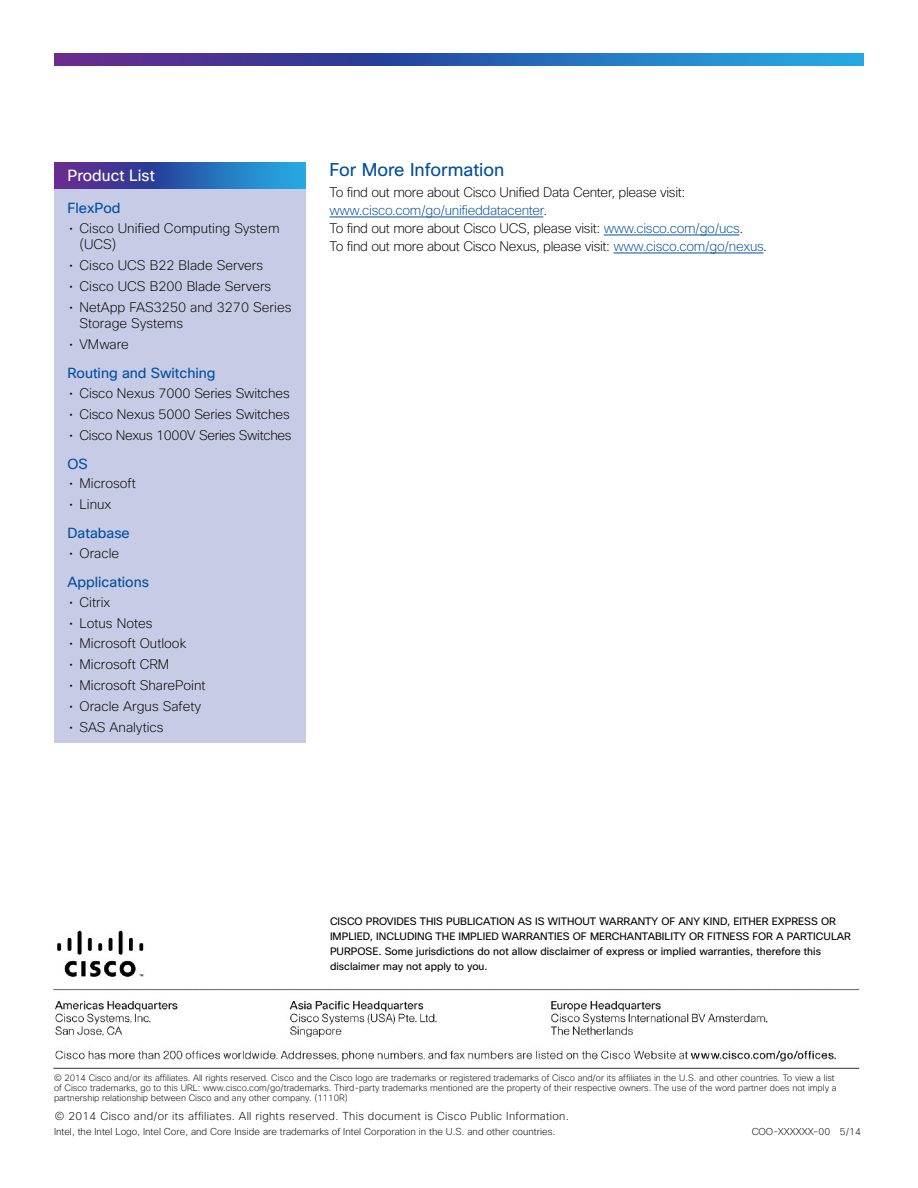
<style>
.page{position:relative;width:918px;height:1188px;background:#fff}
.page>*{position:absolute;margin:0;border:0;box-sizing:border-box;transform-origin:0 0}
.t1{font:18px "Cisco Sans";color:#024f9f}
.t2{font:15.75px "Cisco Sans";color:#fff}
.t3{font:14.25px "Cisco Sans";color:#024f9f}
.t4{font:200 13.5px/18px "Cisco Sans";letter-spacing:-.01em;color:#000}
.t5{font:200 11.25px "Cisco Sans";letter-spacing:.025em;color:#000}
.t6{font:10.5px/15px "Cisco Sans";color:#000}
.t7{font:200 9.75px "Cisco Sans";color:#000}
.t8{font:200 9px/9.8px "Cisco Sans";color:#000}
.s1{color:#024f9f}
</style>
<div class="page">
<svg style="left:54px;top:53px;width:810px;height:12px;background:#345eae"></svg>
<img style="left:53px;top:930px;width:807px;height:139px">
<hr style="left:329px;top:217px;width:214px;height:1px;background:#024f9f">
<hr style="left:604px;top:235px;width:135px;height:1px;background:#024f9f">
<hr style="left:614px;top:253px;width:149px;height:1px;background:#024f9f">
<div style="left:54px;top:188px;width:252px;height:554px;background:#c7cbe6"></div>
<svg style="left:54px;top:162px;width:252px;height:26px;background:#345eae"></svg>
<p class="t2" style="left:68px;top:166px;width:89px">Product List</p>
<p class="t3" style="left:68px;top:199px;width:55px">FlexPod</p>
<p class="t4" style="left:80px;top:220px;width:202px;line-height:16.5px;text-indent:-11px">• Cisco Unified Computing System (UCS)</p>
<p class="t4" style="left:69px;top:256px;width:196px">• Cisco UCS B22 Blade Servers</p>
<p class="t4" style="left:69px;top:277px;width:204px">• Cisco UCS B200 Blade Servers</p>
<p class="t4" style="left:80px;top:299px;width:213px;line-height:16.5px;text-indent:-11px">• NetApp FAS3250 and 3270 Series<br>Storage Systems</p>
<p class="t4" style="left:69px;top:335px;width:61px">• VMware</p>
<p class="t3" style="left:68px;top:364px;width:150px">Routing and Switching</p>
<p class="t4" style="left:69px;top:384px;width:222px">• Cisco Nexus 7000 Series Switches</p>
<p class="t4" style="left:69px;top:405px;width:222px">• Cisco Nexus 5000 Series Switches</p>
<p class="t4" style="left:69px;top:426px;width:224px">• Cisco Nexus 1000V Series Switches</p>
<p class="t3" style="left:68px;top:455px;width:22px">OS</p>
<p class="t4" style="left:69px;top:475px;width:68px">• Microsoft</p>
<p class="t4" style="left:69px;top:495px;width:44px">• Linux</p>
<p class="t3" style="left:68px;top:524px;width:64px">Database</p>
<p class="t4" style="left:69px;top:544px;width:52px">• Oracle</p>
<p class="t3" style="left:68px;top:573px;width:83px">Applications</p>
<p class="t4" style="left:69px;top:593px;width:43px">• Citrix</p>
<p class="t4" style="left:69px;top:614px;width:85px">• Lotus Notes</p>
<p class="t4" style="left:69px;top:635px;width:119px">• Microsoft Outlook</p>
<p class="t4" style="left:69px;top:655px;width:102px">• Microsoft CRM</p>
<p class="t4" style="left:69px;top:676px;width:138px">• Microsoft SharePoint</p>
<p class="t4" style="left:69px;top:697px;width:134px">• Oracle Argus Safety</p>
<p class="t4" style="left:69px;top:718px;width:96px">• SAS Analytics</p>
<h1 class="t1" style="left:329px;top:158px;width:176px">For More Information</h1>
<p class="t4" style="left:329px;top:184px;width:439px">To find out more about Cisco Unified Data Center, please visit: <span class="s1">www.cisco.com/go/unifieddatacenter</span>.<br>To find out more about Cisco UCS, please visit: <span class="s1">www.cisco.com/go/ucs</span>.<br>To find out more about Cisco Nexus, please visit: <span class="s1">www.cisco.com/go/nexus</span>.</p>
<p class="t6" style="left:330px;top:914px;width:523px">CISCO PROVIDES THIS PUBLICATION AS IS WITHOUT WARRANTY OF ANY KIND, EITHER EXPRESS OR IMPLIED, INCLUDING THE IMPLIED WARRANTIES OF MERCHANTABILITY OR FITNESS FOR A PARTICULAR PURPOSE. Some jurisdictions do not allow disclaimer of express or implied warranties, therefore this disclaimer may not apply to you.</p>
<p class="t8" style="left:54px;top:1073px;width:784px">© 2014 Cisco and/or its affiliates. All rights reserved. Cisco and the Cisco logo are trademarks or registered trademarks of Cisco and/or its affiliates in the U.S. and other countries. To view a list of Cisco trademarks, go to this URL: www.cisco.com/go/trademarks. Third-party trademarks mentioned are the property of their respective owners. The use of the word partner does not imply a partnership relationship between Cisco and any other company. (1110R)</p>
<p class="t5" style="left:55px;top:1109px;width:515px">© 2014 Cisco and/or its affiliates. All rights reserved. This document is Cisco Public Information.</p>
<p class="t7" style="left:54px;top:1125px;width:503px">Intel, the Intel Logo, Intel Core, and Core Inside are trademarks of Intel Corporation in the U.S. and other countries.</p>
<p class="t7" style="left:752px;top:1125px;width:111px">COO-XXXXXX-00 5/14</p>
</div>
